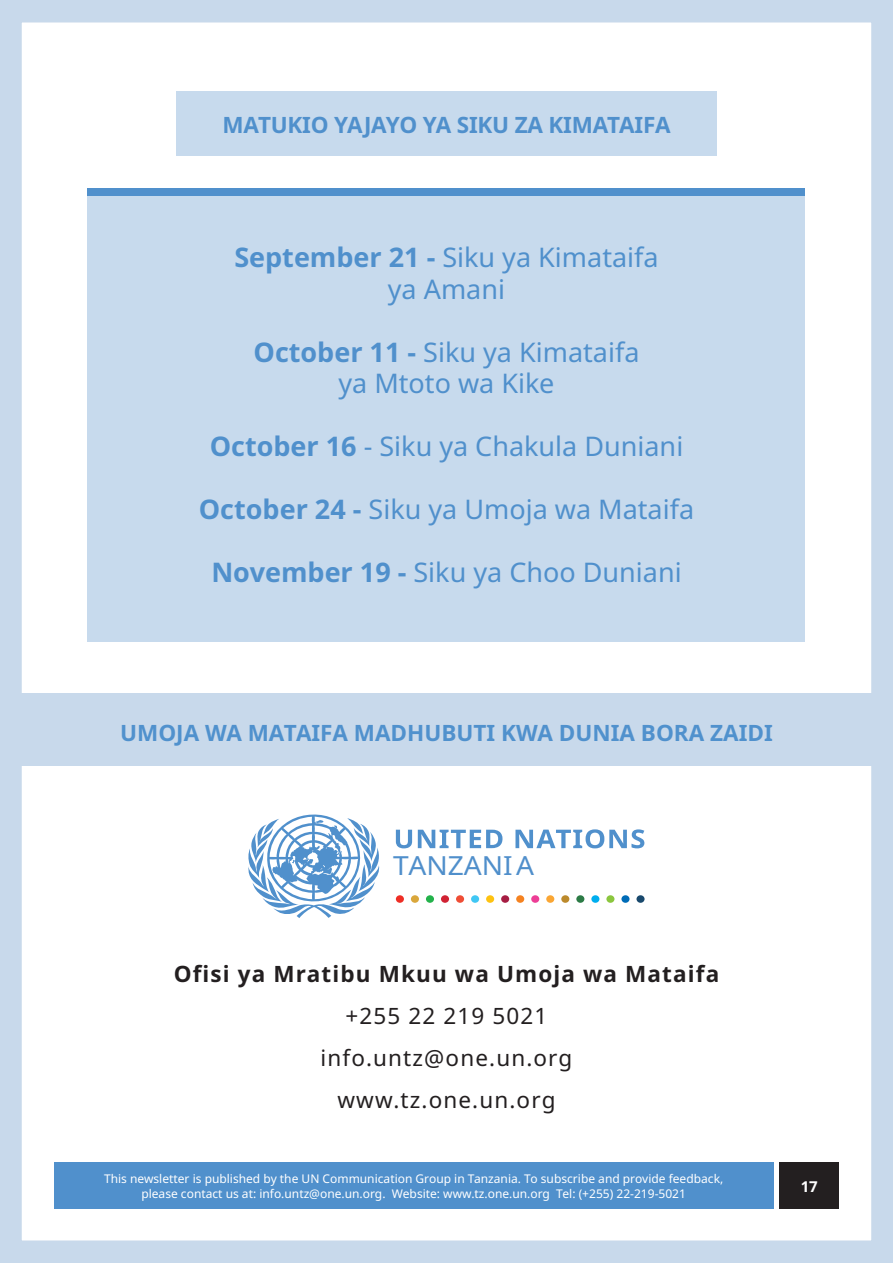
<style>
.page{position:relative;width:893px;height:1263px;background:#fff}
.page>*{position:absolute;margin:0;border:0;box-sizing:border-box;transform-origin:0 0}
.t1{font:27px "Noto Sans";color:#5090cc}
.t2{font:26.25px "Noto Sans";color:#508fcb;scale:1.07 1}
.t3{font:22.5px "Noto Sans";letter-spacing:.05em;color:#231f20}
.t4{font:700 22.5px "Noto Sans";color:#5091cd}
.t5{font:700 22.5px "Noto Sans";letter-spacing:.05em;color:#231f20}
.t6{font:700 22.5px "Noto Sans";letter-spacing:-.01em;color:#5090cc}
.t7{font:700 15px "Noto Sans";color:#fff}
.t8{font:12px/14.4px "Noto Sans";color:#fff;text-align:center}
.s1{font-weight:700}
</style>
<div class="page">
<div style="left:54px;top:1162px;width:719px;height:47px;background:#5090cc"></div>
<div style="left:780px;top:1162px;width:59px;height:47px;background:#231f20"></div>
<div style="left:0;top:0;width:893px;height:1263px;border:22px solid #c8d9eb"></div>
<div style="left:14px;top:694px;width:865px;height:72px;background:#c8d9eb"></div>
<svg style="left:248px;top:814px;width:132px;height:104px"></svg>
<div style="left:396px;top:895px;width:8px;height:8px;background:#ee2e25;border-radius:50%"></div>
<div style="left:426px;top:895px;width:8px;height:8px;background:#23b24b;border-radius:50%"></div>
<div style="left:456px;top:895px;width:8px;height:8px;background:#ef4d35;border-radius:50%"></div>
<div style="left:486px;top:895px;width:8px;height:8px;background:#fec210;border-radius:50%"></div>
<div style="left:516px;top:895px;width:8px;height:8px;background:#f58220;border-radius:50%"></div>
<div style="left:546px;top:895px;width:8px;height:8px;background:#faa633;border-radius:50%"></div>
<div style="left:576px;top:895px;width:8px;height:8px;background:#2c7b46;border-radius:50%"></div>
<div style="left:411px;top:895px;width:8px;height:8px;background:#daa73b;border-radius:50%"></div>
<div style="left:441px;top:895px;width:8px;height:8px;background:#d12233;border-radius:50%"></div>
<div style="left:471px;top:895px;width:8px;height:8px;background:#40c7f4;border-radius:50%"></div>
<div style="left:501px;top:895px;width:8px;height:8px;background:#a61d43;border-radius:50%"></div>
<div style="left:531px;top:895px;width:8px;height:8px;background:#ed3e96;border-radius:50%"></div>
<div style="left:561px;top:895px;width:8px;height:8px;background:#bc8a2c;border-radius:50%"></div>
<div style="left:591px;top:895px;width:8px;height:8px;background:#00aeef;border-radius:50%"></div>
<div style="left:621px;top:895px;width:8px;height:8px;background:#006cb7;border-radius:50%"></div>
<div style="left:606px;top:895px;width:8px;height:8px;background:#8bc63e;border-radius:50%"></div>
<div style="left:636px;top:895px;width:9px;height:8px;background:#19496d;border-radius:50%"></div>
<svg style="left:396px;top:830px;width:16px;height:18px"></svg>
<svg style="left:418px;top:830px;width:84px;height:18px"></svg>
<svg style="left:515px;top:829px;width:129px;height:19px"></svg>
<div style="left:176px;top:91px;width:541px;height:65px;background:#c7daed"></div>
<div style="left:88px;top:188px;width:717px;height:453px;background:#c7daed"></div>
<div style="left:88px;top:188px;width:717px;height:8px;background:#5090cc"></div>
<p class="t6" style="left:222px;top:109px;width:450px">MATUKIO YAJAYO YA SIKU ZA KIMATAIFA</p>
<p class="t1" style="left:234px;top:239px;width:426px"><span class="s1">September 21 -</span> Siku ya Kimataifa</p>
<p class="t1" style="left:388px;top:270px;width:119px">ya Amani</p>
<p class="t1" style="left:254px;top:333px;width:387px"><span class="s1">October 11 -</span> Siku ya Kimataifa</p>
<p class="t1" style="left:338px;top:365px;width:218px">ya Mtoto wa Kike</p>
<p class="t1" style="left:210px;top:428px;width:475px"><span class="s1">October 16</span> - Siku ya Chakula Duniani</p>
<p class="t1" style="left:199px;top:491px;width:497px"><span class="s1">October 24 -</span> Siku ya Umoja wa Mataifa</p>
<p class="t1" style="left:211px;top:554px;width:472px"><span class="s1">November 19 -</span> Siku ya Choo Duniani</p>
<p class="t4" style="left:120px;top:717px;width:654px">UMOJA WA MATAIFA MADHUBUTI KWA DUNIA BORA ZAIDI</p>
<h2 class="t2" style="left:393px;top:847px;width:133px">TANZANIA</h2>
<p class="t5" style="left:174px;top:958px;width:547px">Ofisi ya Mratibu Mkuu wa Umoja wa Mataifa</p>
<p class="t3" style="left:346px;top:1000px;width:203px">+255 22 219 5021</p>
<p class="t3" style="left:320px;top:1042px;width:253px">info.untz@one.un.org</p>
<p class="t3" style="left:337px;top:1084px;width:220px">www.tz.one.un.org</p>
<p class="t8" style="left:104px;top:1171px;width:621px">This newsletter is published by the UN Communication Group in Tanzania. To subscribe and provide feedback, please contact us at: info.untz@one.un.org. Website: www.tz.one.un.org Tel: (+255) 22-219-5021</p>
<p class="t7" style="left:801px;top:1176px;width:19px">17</p>
</div>
